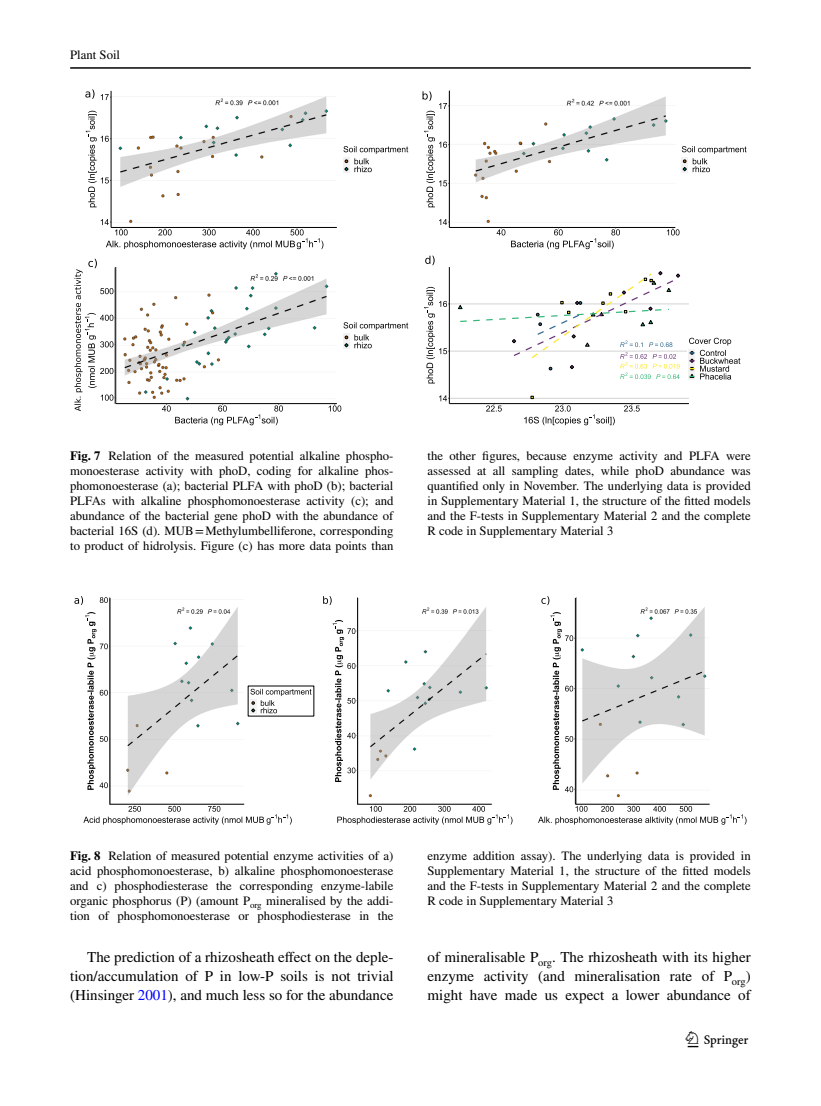
<style>
.page{position:relative;width:821px;height:1106px;background:#fff}
.page>*{position:absolute;margin:0;border:0;box-sizing:border-box;transform-origin:0 0}
.t1{font:22.5px "Springnew Regular 3";color:#000}
.t2{font:15px/18.8px "STIX";color:#000;text-align:justify}
.t3{font:12.75px/15px "STIX";color:#000;text-align:justify}
.s1{font-weight:700}
.s2{color:#00f}
</style>
<div class="page">
<hr style="left:70px;top:67px;width:680px;height:2px;background:#000">
<img style="left:116px;top:96px;width:558px;height:308px">
<hr style="left:111px;top:91px;width:1px;height:136px;background:#000">
<svg style="left:101px;top:94px;width:10px;height:6px"></svg>
<hr style="left:111px;top:227px;width:226px;height:1px;background:#000">
<svg style="left:101px;top:219px;width:222px;height:30px"></svg>
<svg style="left:86px;top:111px;width:25px;height:96px"></svg>
<div style="left:341px;top:143px;width:70px;height:32px;background:#fff"></div>
<div style="left:343px;top:165px;width:7px;height:8px;background:#f2f2f2"></div>
<svg style="left:343px;top:146px;width:65px;height:26px"></svg>
<hr style="left:449px;top:91px;width:1px;height:136px;background:#000">
<svg style="left:439px;top:219px;width:10px;height:6px"></svg>
<hr style="left:449px;top:227px;width:226px;height:1px;background:#000">
<svg style="left:496px;top:227px;width:9px;height:8px"></svg>
<svg style="left:667px;top:227px;width:12px;height:8px"></svg>
<svg style="left:511px;top:227px;width:109px;height:22px"></svg>
<div style="left:681px;top:165px;width:7px;height:8px;background:#f2f2f2"></div>
<svg style="left:681px;top:146px;width:65px;height:26px"></svg>
<hr style="left:116px;top:403px;width:221px;height:1px;background:#000">
<svg style="left:329px;top:403px;width:12px;height:8px"></svg>
<svg style="left:162px;top:403px;width:121px;height:22px"></svg>
<div style="left:341px;top:319px;width:70px;height:32px;background:#fff"></div>
<div style="left:343px;top:341px;width:7px;height:8px;background:#f2f2f2"></div>
<svg style="left:343px;top:322px;width:65px;height:26px"></svg>
<hr style="left:666px;top:267px;width:1px;height:136px;background:#fff">
<hr style="left:597px;top:267px;width:1px;height:136px;background:#fff">
<hr style="left:528px;top:267px;width:1px;height:136px;background:#fff">
<hr style="left:459px;top:267px;width:1px;height:136px;background:#fff">
<hr style="left:449px;top:280px;width:240px;height:1px;background:#fff">
<hr style="left:449px;top:327px;width:240px;height:1px;background:#fff">
<hr style="left:449px;top:374px;width:240px;height:1px;background:#fff">
<hr style="left:449px;top:304px;width:240px;height:1px;background:#d3d3d3">
<hr style="left:449px;top:351px;width:240px;height:1px;background:#d3d3d3">
<hr style="left:449px;top:398px;width:240px;height:1px;background:#d3d3d3">
<svg style="left:457px;top:271px;width:223px;height:108px"></svg>
<hr style="left:449px;top:267px;width:1px;height:136px;background:#000">
<svg style="left:439px;top:395px;width:10px;height:6px"></svg>
<hr style="left:449px;top:403px;width:240px;height:1px;background:#000">
<svg style="left:486px;top:403px;width:16px;height:8px"></svg>
<svg style="left:624px;top:403px;width:15px;height:8px"></svg>
<svg style="left:524px;top:396px;width:91px;height:29px"></svg>
<svg style="left:424px;top:287px;width:25px;height:96px"></svg>
<div style="left:686px;top:335px;width:56px;height:47px;background:#fff"></div>
<div style="left:688px;top:349px;width:7px;height:8px;background:#f2f2f2"></div>
<div style="left:688px;top:357px;width:7px;height:8px;background:#f2f2f2"></div>
<div style="left:688px;top:365px;width:7px;height:7px;background:#f2f2f2"></div>
<div style="left:688px;top:372px;width:7px;height:8px;background:#f2f2f2"></div>
<svg style="left:689px;top:338px;width:51px;height:41px"></svg>
<svg style="left:425px;top:256px;width:9px;height:9px"></svg>
<svg style="left:74px;top:259px;width:42px;height:152px"></svg>
<svg style="left:85px;top:89px;width:9px;height:10px"></svg>
<svg style="left:422px;top:91px;width:27px;height:116px"></svg>
<img style="left:110px;top:597px;width:600px;height:207px">
<hr style="left:110px;top:598px;width:1px;height:206px;background:#000">
<svg style="left:100px;top:597px;width:10px;height:6px"></svg>
<svg style="left:83px;top:804px;width:209px;height:20px"></svg>
<svg style="left:85px;top:612px;width:25px;height:178px"></svg>
<svg style="left:248px;top:685px;width:66px;height:31px"></svg>
<div style="left:250px;top:706px;width:6px;height:8px;background:#f2f2f2"></div>
<svg style="left:250px;top:688px;width:61px;height:25px"></svg>
<hr style="left:357px;top:598px;width:1px;height:206px;background:#000">
<svg style="left:337px;top:804px;width:175px;height:20px"></svg>
<svg style="left:332px;top:620px;width:25px;height:162px"></svg>
<hr style="left:575px;top:598px;width:1px;height:206px;background:#000">
<svg style="left:538px;top:804px;width:208px;height:20px"></svg>
<svg style="left:550px;top:612px;width:25px;height:180px"></svg>
<svg style="left:74px;top:596px;width:9px;height:9px"></svg>
<svg style="left:541px;top:596px;width:8px;height:9px"></svg>
<svg style="left:323px;top:596px;width:9px;height:9px"></svg>
<p class="t3" style="left:70px;top:48px;width:51px">Plant Soil</p>
<p class="t3" style="left:70px;top:449px;width:325px"><span class="s1">Fig. 7</span> Relation of the measured potential alkaline phospho&shy;monoesterase activity with phoD, coding for alkaline phos&shy;phomonoesterase (a); bacterial PLFA with phoD (b); bacterial PLFAs with alkaline phosphomonoesterase activity (c); and abundance of the bacterial gene phoD with the abundance of bacterial 16S (d). MUB=Methylumbelliferone, corresponding to product of hidrolysis. Figure (c) has more data points than</p>
<p class="t3" style="left:427px;top:449px;width:325px">the other figures, because enzyme activity and PLFA were assessed at all sampling dates, while phoD abundance was quantified only in November. The underlying data is provided in Supplementary Material 1, the structure of the fitted models and the F-tests in Supplementary Material 2 and the complete R code in Supplementary Material 3</p>
<p class="t3" style="left:70px;top:848px;width:325px"><span class="s1">Fig. 8</span> Relation of measured potential enzyme activities of a) acid phosphomonoesterase, b) alkaline phosphomonoesterase and c) phosphodiesterase the corresponding enzyme-labile organic phosphorus (P) (amount P<sub>org</sub> mineralised by the addi&shy;tion of phosphomonoesterase or phosphodiesterase in the</p>
<p class="t3" style="left:427px;top:848px;width:325px">enzyme addition assay). The underlying data is provided in Supplementary Material 1, the structure of the fitted models and the F-tests in Supplementary Material 2 and the complete R code in Supplementary Material 3</p>
<p class="t2" style="left:70px;top:948px;width:325px;text-indent:17px">The prediction of a rhizosheath effect on the deple&shy;tion/accumulation of P in low-P soils is not trivial (Hinsinger <span class="s2">2001</span>), and much less so for the abundance</p>
<p class="t2" style="left:427px;top:948px;width:325px">of mineralisable P<sub>org</sub>. The rhizosheath with its higher enzyme activity (and mineralisation rate of P<sub>org</sub>) might have made us expect a lower abundance of</p>
<h1 class="t1" style="left:687px;top:1031px;width:62px">1 3</h1>
</div>
